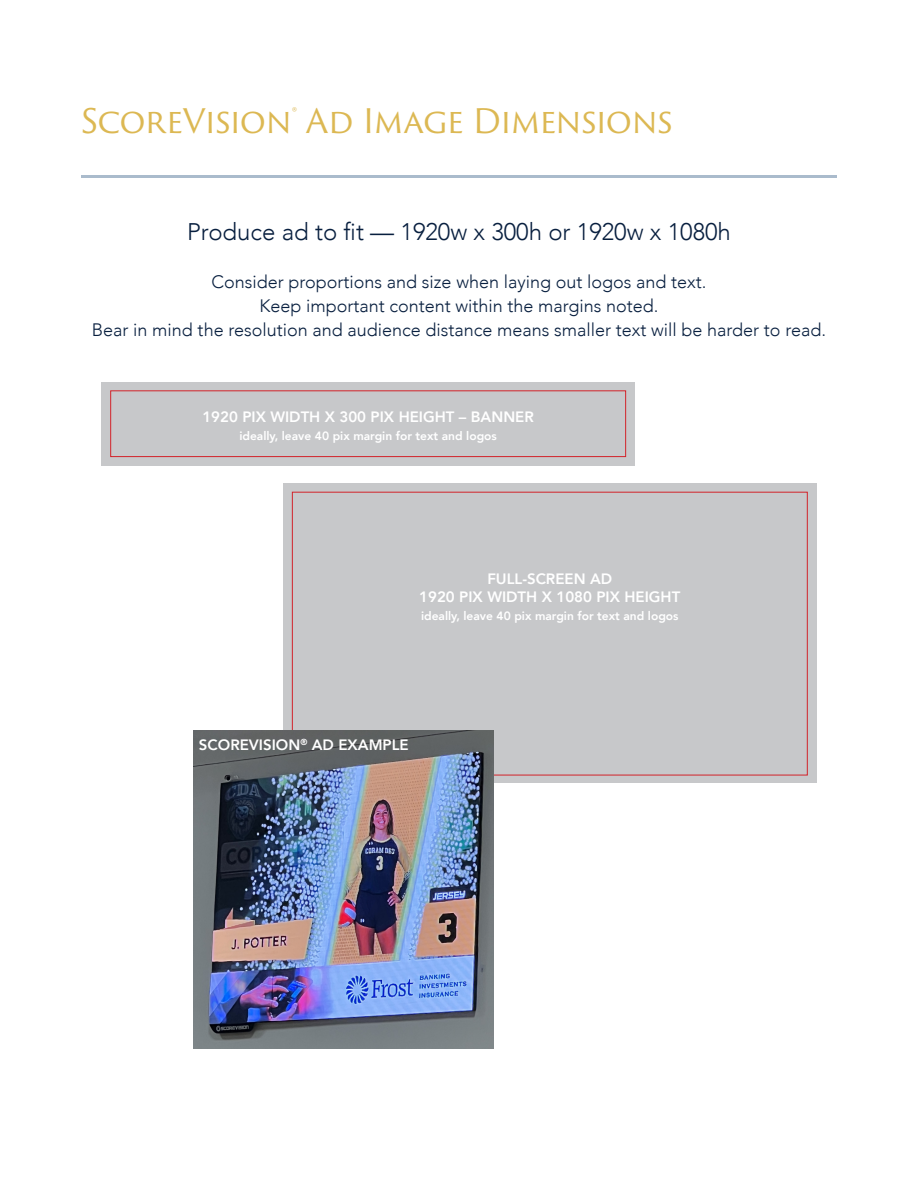
<style>
.page{position:relative;width:918px;height:1188px;background:#fff}
.page>*{position:absolute;margin:0;border:0;box-sizing:border-box;transform-origin:0 0}
.t1{font:33px "Trajan Sans Pro";letter-spacing:-.025em;color:#dcb853}
.t2{font:300 24px "Avenir";color:#081f3f}
.t3{font:300 18px/24px "Avenir";color:#081f3f;text-align:center}
.t4{font:800 15px/18px "Avenir";color:#fff;text-align:center}
.t5{font:800 12px "Avenir";color:#fff}
</style>
<div class="page">
<div style="left:283px;top:483px;width:533px;height:300px;background:#c7c8ca"></div>
<div style="left:292px;top:492px;width:516px;height:283px;background:#c7c8ca;border:1px solid #d2232a"></div>
<hr style="left:81px;top:176px;width:756px;height:2px;background:#abc">
<div style="left:102px;top:382px;width:533px;height:83px;background:#c7c8ca"></div>
<img style="left:193px;top:730px;width:300px;height:318px">
<div style="left:110px;top:391px;width:516px;height:66px;background:#c7c8ca;border:1px solid #d2232a"></div>
<h1 class="t1" style="left:81px;top:97px;width:593px">ScoreVision<sup>®</sup> Ad Image Dimensions</h1>
<h2 class="t2" style="left:187px;top:218px;width:545px">Produce ad to fit — 1920w x 300h or 1920w x 1080h</h2>
<p class="t3" style="left:92px;top:270px;width:736px">Consider proportions and size when laying out logos and text.<br>Keep important content within the margins noted.<br>Bear in mind the resolution and audience distance means smaller text will be harder to read.</p>
<p class="t4" style="left:202px;top:408px;width:333px">1920 PIX WIDTH X 300 PIX HEIGHT – BANNER</p>
<p class="t5" style="left:239px;top:427px;width:259px">ideally, leave 40 pix margin for text and logos</p>
<p class="t4" style="left:419px;top:569px;width:263px">FULL-SCREEN AD<br>1920 PIX WIDTH X 1080 PIX HEIGHT</p>
<p class="t5" style="left:421px;top:606px;width:259px">ideally, leave 40 pix margin for text and logos</p>
<p class="t4" style="left:199px;top:736px;width:211px">SCOREVISION<sup>®</sup> AD EXAMPLE</p>
</div>
